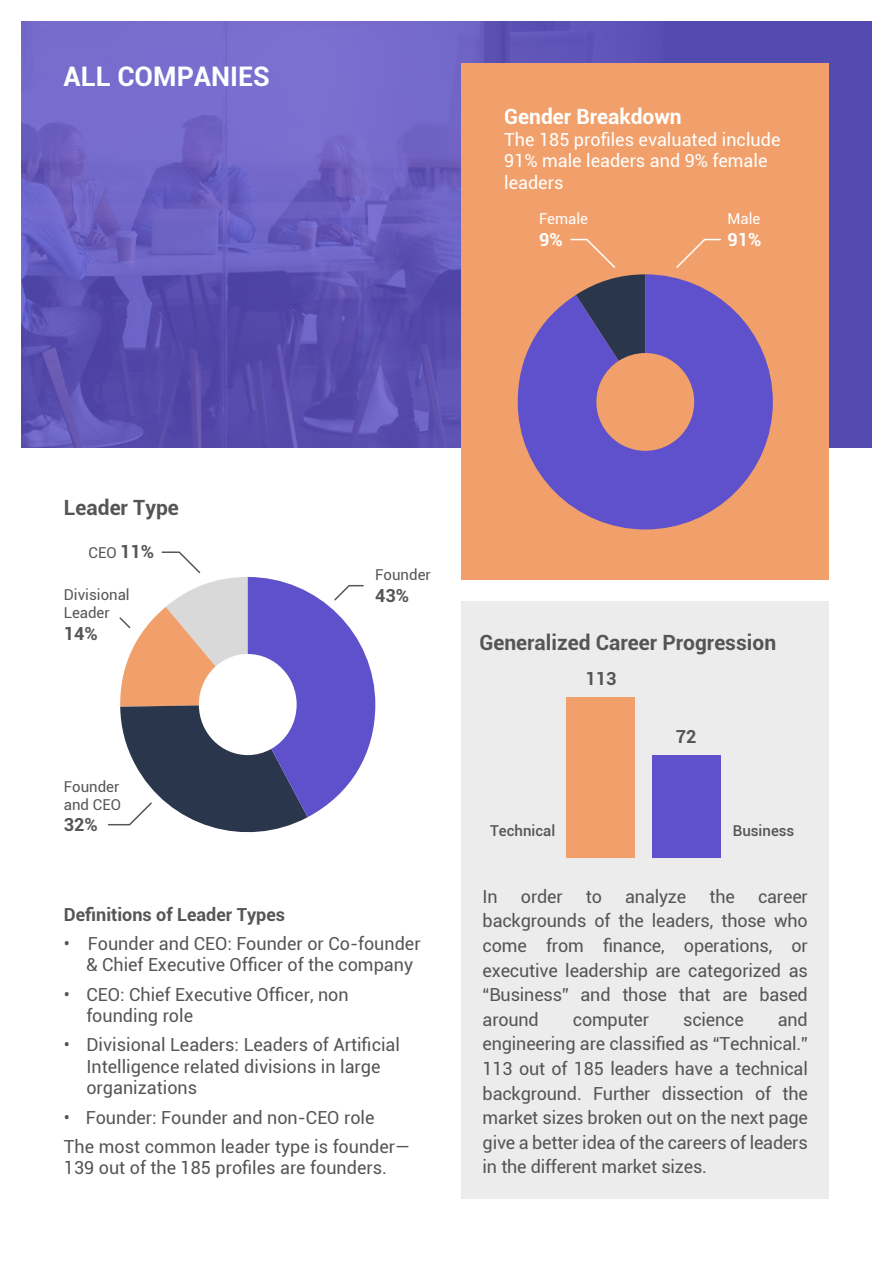
<style>
.page{position:relative;width:893px;height:1263px;background:#fff}
.page>*{position:absolute;margin:0;border:0;box-sizing:border-box;transform-origin:0 0}
.t1{font:700 27px "Roboto";color:#fff}
.t2{font:700 21px "Roboto";color:#555}
.t3{font:700 21px "Roboto";color:#fff}
.t4{font:18px/24.6px "Roboto";color:#555}
.t5{font:18px/21.6px "Roboto";color:#fff}
.t6{font:700 18px "Roboto";color:#555}
.t7{font:700 18px "Roboto";color:#fff}
.t8{font:15px/18px "Roboto";color:#555}
.t9{font:500 15px "Roboto";color:#555}
.t10{font:15px "Roboto";color:#fff}
.s1{font-weight:700;font-size:18px}
</style>
<div class="page">
<svg style="left:21px;top:21px;width:851px;height:427px;background:#655abb"></svg>
<div style="left:461px;top:601px;width:368px;height:598px;background:#ececec"></div>
<div style="left:461px;top:64px;width:368px;height:516px;background:#f1a06b"></div>
<svg style="left:518px;top:274px;width:255px;height:255px;fill:#5f51cb"></svg>
<svg style="left:570px;top:238px;width:75px;height:123px"></svg>
<svg style="left:676px;top:238px;width:45px;height:30px"></svg>
<div style="left:567px;top:698px;width:68px;height:160px;background:#f1a06b"></div>
<div style="left:652px;top:756px;width:68px;height:102px;background:#5f51cb"></div>
<svg style="left:107px;top:551px;width:268px;height:282px"></svg>
<h1 class="t1" style="left:64px;top:58px;width:208px">ALL COMPANIES</h1>
<p class="t3" style="left:504px;top:102px;width:179px">Gender Breakdown</p>
<p class="t5" style="left:504px;top:128px;width:278px">The 185 profiles evaluated include<br>91% male leaders and 9% female leaders</p>
<p class="t10" style="left:539px;top:208px;width:51px">Female</p>
<p class="t7" style="left:539px;top:227px;width:25px">9%</p>
<p class="t10" style="left:727px;top:208px;width:34px">Male</p>
<p class="t7" style="left:727px;top:227px;width:35px">91%</p>
<p class="t2" style="left:64px;top:492px;width:116px">Leader Type</p>
<p class="t8" style="left:89px;top:543px;width:67px">CEO <span class="s1">11%</span></p>
<p class="t8" style="left:64px;top:585px;width:67px">Divisional<br>Leader</p>
<p class="t6" style="left:64px;top:621px;width:35px">14%</p>
<p class="t8" style="left:64px;top:777px;width:59px">Founder and CEO</p>
<p class="t6" style="left:64px;top:812px;width:35px">32%</p>
<p class="t8" style="left:375px;top:565px;width:57px">Founder</p>
<p class="t6" style="left:375px;top:583px;width:35px">43%</p>
<p class="t6" style="left:64px;top:901px;width:223px">Definitions of Leader Types</p>
<p class="t4" style="left:86px;top:932px;width:336px;line-height:21.6px;text-indent:-22px">• Founder and CEO: Founder or Co-founder &amp; Chief Executive Officer of the company</p>
<p class="t4" style="left:86px;top:983px;width:264px;line-height:21.6px;text-indent:-22px">• CEO: Chief Executive Officer, non founding role</p>
<p class="t4" style="left:86px;top:1033px;width:315px;line-height:21.6px;text-indent:-22px">• Divisional Leaders: Leaders of Artificial<br>Intelligence related divisions in large organizations</p>
<p class="t4" style="left:64px;top:1102px;width:347px;line-height:29.1px">• Founder: Founder and non-CEO role<br>The most common leader type is founder―</p>
<p class="t4" style="left:64px;top:1155px;width:325px">139 out of the 185 profiles are founders.</p>
<p class="t2" style="left:479px;top:628px;width:298px">Generalized Career Progression</p>
<p class="t6" style="left:585px;top:666px;width:32px">113</p>
<p class="t6" style="left:676px;top:724px;width:22px">72</p>
<p class="t9" style="left:490px;top:820px;width:67px">Technical</p>
<p class="t9" style="left:733px;top:820px;width:63px">Business</p>
<p class="t4" style="left:483px;top:883px;width:17px">In</p>
<p class="t4" style="left:521px;top:883px;width:43px">order</p>
<p class="t4" style="left:586px;top:883px;width:18px">to</p>
<p class="t4" style="left:625px;top:883px;width:63px">analyze</p>
<p class="t4" style="left:709px;top:883px;width:27px">the</p>
<p class="t4" style="left:483px;top:883px;width:327px;text-align:justify;text-indent:275px">career backgrounds of the leaders, those who come from finance, operations, or executive leadership are categorized as “Business” and those that are based around</p>
<p class="t4" style="left:483px;top:1006px;width:327px;text-align:justify;text-indent:295px">and engineering are classified as “Technical.” 113 out of 185 leaders have a technical background. Further dissection of the market sizes broken out on the next page give a better idea of the careers of leaders in the different market sizes.</p>
<p class="t4" style="left:573px;top:1006px;width:78px">computer</p>
<p class="t4" style="left:683px;top:1006px;width:62px">science</p>
</div>
